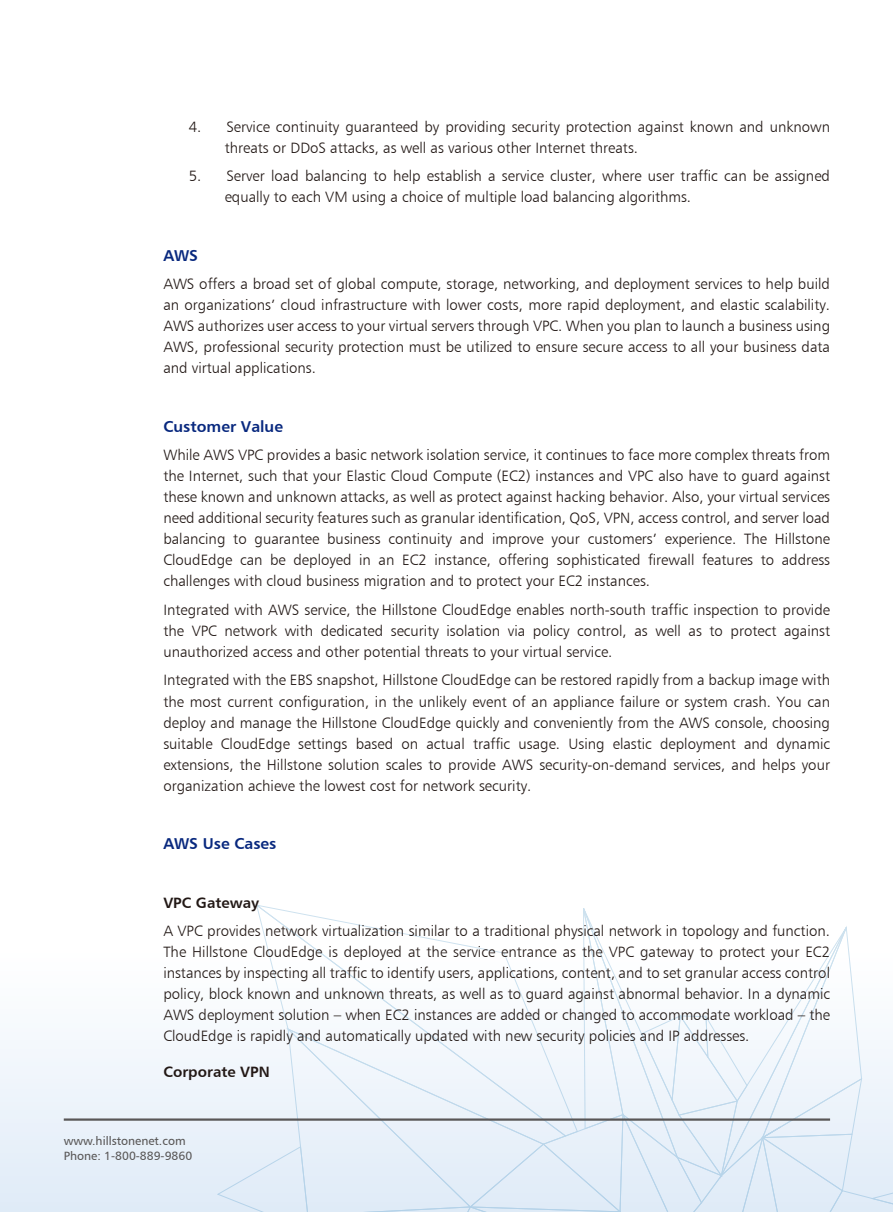
<style>
.page{position:relative;width:893px;height:1212px;background:#fff}
.page>*{position:absolute;margin:0;border:0;box-sizing:border-box;transform-origin:0 0}
.t1{font:15.75px "Humanist 777 BT Bold B";color:#08287e}
.t2{font:15px/21px "Humanist 777 BT Light B";color:#221815;text-align:justify}
.t3{font:15px "Humanist 777 BT Bold B";color:#221815}
.t4{font:12px/15px "Humanist 777 BT Roman B";color:#595757}
</style>
<div class="page">
<div style="left:0;top:901px;width:893px;height:311px;background:linear-gradient(to bottom,#fff,#e0ebf8)"></div>
<svg style="left:218px;top:906px;width:675px;height:306px"></svg>
<hr style="left:64px;top:1118px;width:766px;height:3px;background:#595757">
<p class="t2" style="left:225px;top:116px;width:607px;text-indent:-36px">4. Service continuity guaranteed by providing security protection against known and unknown threats or DDoS attacks, as well as various other Internet threats.</p>
<p class="t2" style="left:225px;top:165px;width:607px;text-indent:-36px">5. Server load balancing to help establish a service cluster, where user traffic can be assigned equally to each VM using a choice of multiple load balancing algorithms.</p>
<p class="t1" style="left:163px;top:245px;width:36px">AWS</p>
<p class="t2" style="left:163px;top:273px;width:668px">AWS offers a broad set of global compute, storage, networking, and deployment services to help build an organizations’ cloud infrastructure with lower costs, more rapid deployment, and elastic scalability.<br>AWS authorizes user access to your virtual servers through VPC. When you plan to launch a business using AWS, professional security protection must be utilized to ensure secure access to all your business data and virtual applications.</p>
<p class="t1" style="left:163px;top:416px;width:121px">Customer Value</p>
<p class="t2" style="left:163px;top:444px;width:668px">While AWS VPC provides a basic network isolation service, it continues to face more complex threats from the Internet, such that your Elastic Cloud Compute (EC2) instances and VPC also have to guard against these known and unknown attacks, as well as protect against hacking behavior. Also, your virtual services need additional security features such as granular identification, QoS, VPN, access control, and server load balancing to guarantee business continuity and improve your customers’ experience. The Hillstone CloudEdge can be deployed in an EC2 instance, offering sophisticated firewall features to address challenges with cloud business migration and to protect your EC2 instances.</p>
<p class="t2" style="left:163px;top:599px;width:668px">Integrated with AWS service, the Hillstone CloudEdge enables north-south traffic inspection to provide the VPC network with dedicated security isolation via policy control, as well as to protect against unauthorized access and other potential threats to your virtual service.</p>
<p class="t2" style="left:163px;top:669px;width:668px">Integrated with the EBS snapshot, Hillstone CloudEdge can be restored rapidly from a backup image with the most current configuration, in the unlikely event of an appliance failure or system crash. You can deploy and manage the Hillstone CloudEdge quickly and conveniently from the AWS console, choosing suitable CloudEdge settings based on actual traffic usage. Using elastic deployment and dynamic extensions, the Hillstone solution scales to provide AWS security-on-demand services, and helps your organization achieve the lowest cost for network security.</p>
<p class="t1" style="left:163px;top:833px;width:115px">AWS Use Cases</p>
<p class="t3" style="left:163px;top:893px;width:97px">VPC Gateway</p>
<p class="t2" style="left:163px;top:920px;width:668px">A VPC provides network virtualization similar to a traditional physical network in topology and function.<br>The Hillstone CloudEdge is deployed at the service entrance as the VPC gateway to protect your EC2 instances by inspecting all traffic to identify users, applications, content, and to set granular access control policy, block known and unknown threats, as well as to guard against abnormal behavior. In a dynamic AWS deployment solution – when EC2 instances are added or changed to accommodate workload – the CloudEdge is rapidly and automatically updated with new security policies and IP addresses.</p>
<p class="t3" style="left:163px;top:1062px;width:108px">Corporate VPN</p>
<p class="t4" style="left:64px;top:1133px;width:130px">www.hillstonenet.com<br>Phone: 1-800-889-9860</p>
</div>
